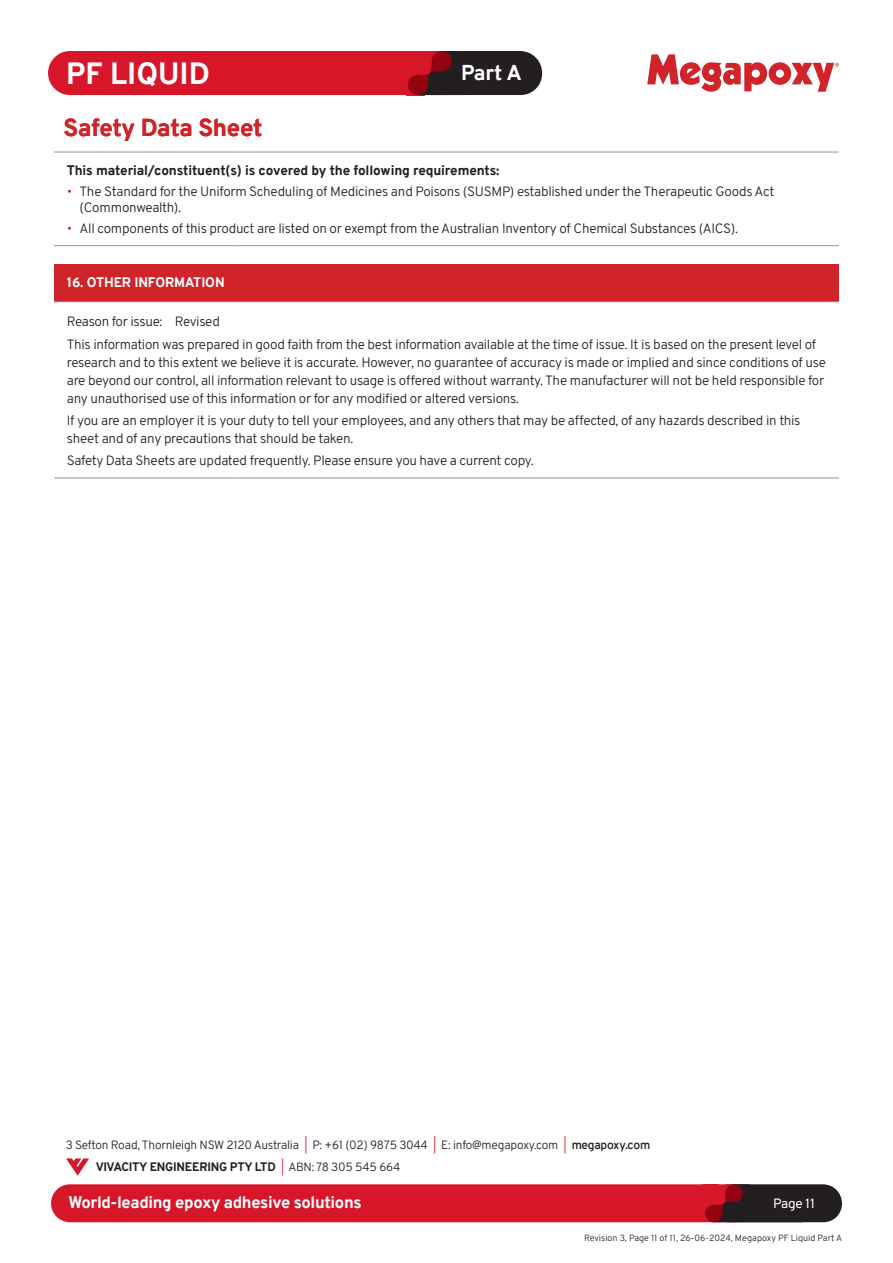
<style>
.page{position:relative;width:893px;height:1263px;background:#fff}
.page>*{position:absolute;margin:0;border:0;box-sizing:border-box;transform-origin:0 0}
.t1{font:800 30px "Overpass";color:#fff}
.t2{font:800 24px "Overpass";letter-spacing:-.015em;color:#d1232a}
.t3{font:800 21px "Overpass";color:#fff}
.t4{font:800 16.5px "Overpass";letter-spacing:-.02em;color:#fff}
.Body{font:13.5px/18px "Overpass";letter-spacing:-.02em;color:#231f20}
.head{font:800 13.5px "Overpass";letter-spacing:-.01em;color:#231f20}
.head-2{font:800 13.5px "Overpass";letter-spacing:-.01em;color:#fff}
.t5{font:13.5px "Overpass";letter-spacing:-.025em;color:#fff}
.t6{font:12px/21.6px "Overpass";letter-spacing:-.02em;color:#231f20}
.t7{font:9px "Overpass";color:#231f20}
.s1{color:#d71729}
.s2{font-weight:600}
.s3{font-weight:800}
</style>
<div class="page">
<svg style="left:647px;top:54px;width:192px;height:38px"></svg>
<div style="left:414px;top:51px;width:128px;height:44px;background:#231f20;border-radius:22px"></div>
<div style="left:48px;top:51px;width:416px;height:44px;background:#d71729;border-radius:22px"></div>
<svg style="left:408px;top:51px;width:56px;height:44px"></svg>
<div style="left:710px;top:1184px;width:132px;height:38px;background:#231f20;border-radius:19px"></div>
<div style="left:51px;top:1184px;width:703px;height:38px;background:#d71729;border-radius:19px"></div>
<svg style="left:705px;top:1184px;width:98px;height:38px"></svg>
<svg style="left:66px;top:1158px;width:23px;height:18px"></svg>
<div style="left:54px;top:264px;width:785px;height:38px;background:#d1232a"></div>
<hr style="left:54px;top:152px;width:183px;height:1px;background:#939598">
<hr style="left:237px;top:152px;width:602px;height:1px;background:#939598">
<hr style="left:54px;top:245px;width:183px;height:1px;background:#939598">
<hr style="left:237px;top:245px;width:602px;height:1px;background:#939598">
<hr style="left:54px;top:301px;width:183px;height:1px;background:#939598">
<hr style="left:237px;top:301px;width:602px;height:1px;background:#939598">
<hr style="left:54px;top:478px;width:183px;height:1px;background:#939598">
<hr style="left:237px;top:478px;width:602px;height:1px;background:#939598">
<h1 class="t1" style="left:66px;top:52px;width:145px">PF LIQUID</h1>
<h3 class="t3" style="left:461px;top:57px;width:62px">Part A</h3>
<p class="t2" style="left:64px;top:110px;width:200px">Safety Data Sheet</p>
<p class="head" style="left:67px;top:161px;width:434px">This material/constituent(s) is covered by the following requirements:</p>
<p class="Body" style="left:80px;top:182px;width:696px;line-height:16.5px;text-indent:-13px"><span class="s1">•</span> The Standard for the Uniform Scheduling of Medicines and Poisons (SUSMP) established under the Therapeutic Goods Act (Commonwealth).</p>
<p class="Body" style="left:67px;top:219px;width:673px"><span class="s1">•</span> All components of this product are listed on or exempt from the Australian Inventory of Chemical Substances (AICS).</p>
<p class="head-2" style="left:67px;top:273px;width:159px">16. OTHER INFORMATION</p>
<p class="Body" style="left:67px;top:312px;width:155px">Reason for issue: Revised</p>
<p class="Body" style="left:67px;top:334px;width:761px">This information was prepared in good faith from the best information available at the time of issue. It is based on the present level of research and to this extent we believe it is accurate. However, no guarantee of accuracy is made or implied and since conditions of use are beyond our control, all information relevant to usage is offered without warranty. The manufacturer will not be held responsible for any unauthorised use of this information or for any modified or altered versions.</p>
<p class="Body" style="left:67px;top:411px;width:735px">If you are an employer it is your duty to tell your employees, and any others that may be affected, of any hazards described in this sheet and of any precautions that should be taken.</p>
<p class="Body" style="left:67px;top:451px;width:469px">Safety Data Sheets are updated frequently. Please ensure you have a current copy.</p>
<p class="t6" style="left:96px;top:1134px;width:556px;text-indent:-30px">3 Sefton Road, Thornleigh NSW 2120 Australia <span class="s1">|</span> P: +61 (02) 9875 3044 <span class="s1">|</span> E: info@megapoxy.com <span class="s1">|</span> <span class="s2">megapoxy.com<br></span><span class="s3">VIVACITY ENGINEERING PTY LTD</span> <span class="s1">|</span> ABN: 78 305 545 664</p>
<p class="t4" style="left:68px;top:1191px;width:295px">World-leading epoxy adhesive solutions</p>
<p class="t5" style="left:773px;top:1192px;width:43px">Page 11</p>
<p class="t7" style="left:584px;top:1231px;width:260px">Revision 3, Page 11 of 11, 26-06-2024, Megapoxy PF Liquid Part A</p>
</div>
